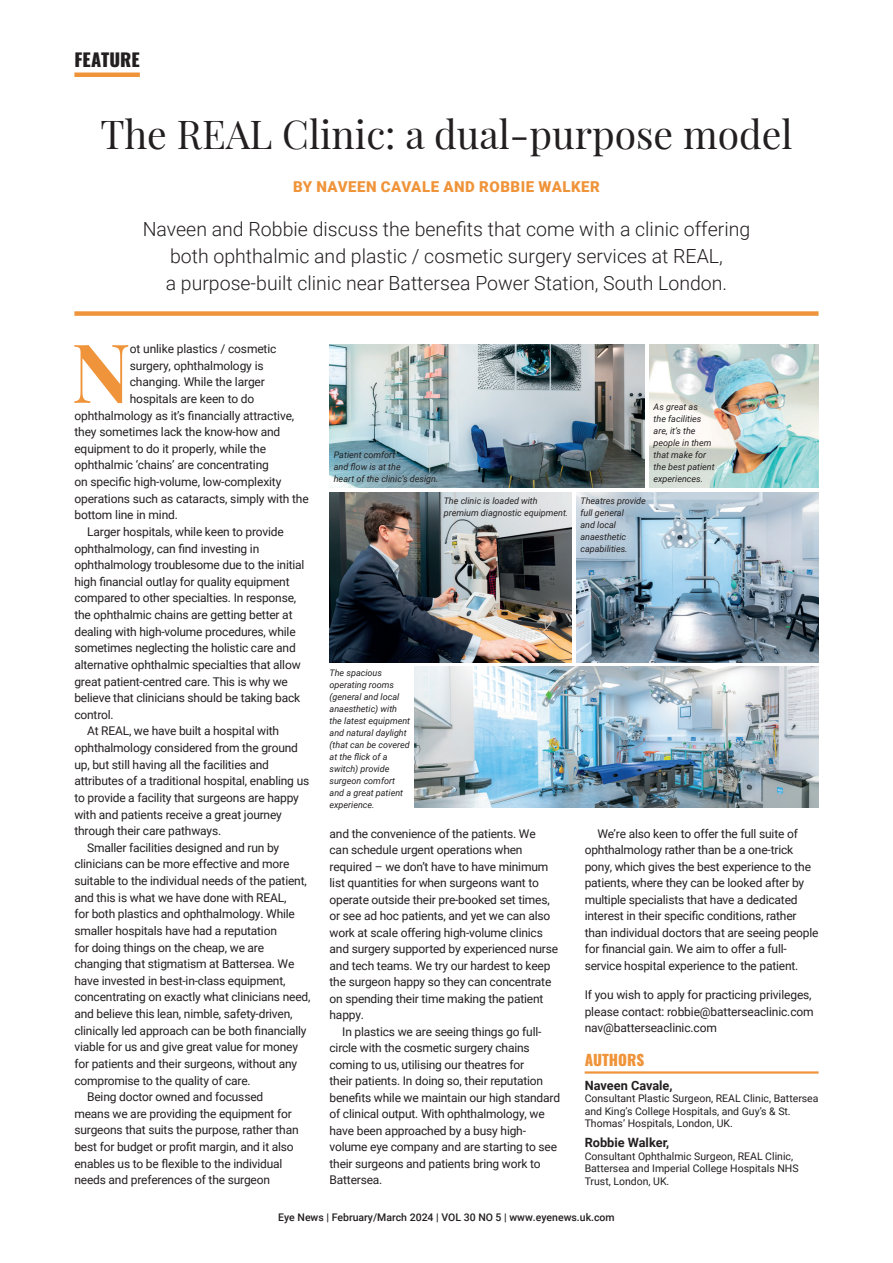
<style>
.page{position:relative;width:893px;height:1263px;background:#fff}
.page>*{position:absolute;margin:0;border:0;box-sizing:border-box;transform-origin:0 0}
.t1{font:700 81.75px "Playfair Display";color:#ef943a}
.t2{font:39px "Playfair Display";color:#231f20}
.t3{font:300 19.5px/27px "Roboto";color:#231f20;text-align:center}
.t4{font:800 18px "Oswald";letter-spacing:.005em;color:#231f20}
.t5{font:900 15px "Roboto";letter-spacing:.035em;color:#ef943a}
.t6{font:800 15px "Oswald";color:#ef943a}
.t7{font:700 12.75px "Roboto";color:#231f20}
.t8{font:12px/16.5px "Roboto";letter-spacing:-.015em;color:#231f20}
.t9{font:10.5px/12.6px "Roboto";color:#231f20}
.t10{font:500 10.5px "Roboto";color:#231f20}
.t11{font:italic 9px/12px "Roboto";color:#231f20}
</style>
<div class="page">
<div style="left:74px;top:311px;width:745px;height:5px;background:#ef943a"></div>
<hr style="left:585px;top:1071px;width:234px;height:2px;background:#ef943a">
<img style="left:330px;top:344px;width:315px;height:143px">
<img style="left:577px;top:492px;width:242px;height:170px">
<img style="left:414px;top:667px;width:405px;height:141px">
<img style="left:330px;top:492px;width:241px;height:170px">
<img style="left:649px;top:344px;width:170px;height:143px">
<div style="left:74px;top:72px;width:66px;height:5px;background:#ef943a"></div>
<h3 class="t4" style="left:74px;top:50px;width:67px">FEATURE</h3>
<h2 class="t2" style="left:100px;top:103px;width:694px">The REAL Clinic: a dual-purpose model</h2>
<p class="t5" style="left:293px;top:176px;width:308px">BY NAVEEN CAVALE AND ROBBIE WALKER</p>
<h3 class="t3" style="left:143px;top:215px;width:609px">Naveen and Robbie discuss the benefits that come with a clinic offering both ophthalmic and plastic / cosmetic surgery services at REAL,<br>a purpose-built clinic near Battersea Power Station, South London.</h3>
<h1 class="t1" style="left:72px;top:308px;width:61px">N</h1>
<p class="t8" style="left:130px;top:340px;width:148px">ot unlike plastics / cosmetic</p>
<p class="t8" style="left:130px;top:357px;width:135px">surgery, ophthalmology is</p>
<p class="t8" style="left:130px;top:373px;width:137px">changing. While the larger</p>
<p class="t8" style="left:130px;top:390px;width:126px">hospitals are keen to do</p>
<p class="t8" style="left:74px;top:407px;width:221px">ophthalmology as it’s financially attractive,</p>
<p class="t8" style="left:74px;top:423px;width:207px">they sometimes lack the know-how and</p>
<p class="t8" style="left:74px;top:440px;width:193px">equipment to do it properly, while the</p>
<p class="t8" style="left:74px;top:456px;width:196px">ophthalmic ‘chains’ are concentrating</p>
<p class="t8" style="left:74px;top:473px;width:209px">on specific high-volume, low-complexity</p>
<p class="t8" style="left:74px;top:490px;width:236px">operations such as cataracts, simply with the</p>
<p class="t8" style="left:74px;top:506px;width:105px">bottom line in mind.</p>
<p class="t8" style="left:87px;top:523px;width:198px">Larger hospitals, while keen to provide</p>
<p class="t8" style="left:74px;top:540px;width:186px">ophthalmology, can find investing in</p>
<p class="t8" style="left:74px;top:556px;width:232px">ophthalmology troublesome due to the initial</p>
<p class="t8" style="left:74px;top:573px;width:217px">high financial outlay for quality equipment</p>
<p class="t8" style="left:74px;top:589px;width:223px">compared to other specialties. In response,</p>
<p class="t8" style="left:74px;top:606px;width:220px">the ophthalmic chains are getting better at</p>
<p class="t8" style="left:74px;top:623px;width:223px">dealing with high-volume procedures, while</p>
<p class="t8" style="left:74px;top:639px;width:223px">sometimes neglecting the holistic care and</p>
<p class="t8" style="left:74px;top:656px;width:228px">alternative ophthalmic specialties that allow</p>
<p class="t8" style="left:74px;top:673px;width:215px">great patient-centred care. This is why we</p>
<p class="t8" style="left:74px;top:689px;width:227px">believe that clinicians should be taking back</p>
<p class="t8" style="left:74px;top:706px;width:41px">control.</p>
<p class="t8" style="left:87px;top:722px;width:193px">At REAL, we have built a hospital with</p>
<p class="t8" style="left:74px;top:739px;width:225px">ophthalmology considered from the ground</p>
<p class="t8" style="left:74px;top:756px;width:196px">up, but still having all the facilities and</p>
<p class="t8" style="left:74px;top:772px;width:236px">attributes of a traditional hospital, enabling us</p>
<p class="t8" style="left:74px;top:789px;width:226px">to provide a facility that surgeons are happy</p>
<p class="t8" style="left:74px;top:805px;width:209px">with and patients receive a great journey</p>
<p class="t8" style="left:74px;top:822px;width:148px">through their care pathways.</p>
<p class="t8" style="left:87px;top:839px;width:194px">Smaller facilities designed and run by</p>
<p class="t8" style="left:74px;top:855px;width:217px">clinicians can be more effective and more</p>
<p class="t8" style="left:74px;top:872px;width:234px">suitable to the individual needs of the patient,</p>
<p class="t8" style="left:74px;top:889px;width:213px">and this is what we have done with REAL,</p>
<p class="t8" style="left:74px;top:905px;width:222px">for both plastics and ophthalmology. While</p>
<p class="t8" style="left:74px;top:922px;width:204px">smaller hospitals have had a reputation</p>
<p class="t8" style="left:74px;top:938px;width:191px">for doing things on the cheap, we are</p>
<p class="t8" style="left:74px;top:955px;width:222px">changing that stigmatism at Battersea. We</p>
<p class="t8" style="left:74px;top:972px;width:213px">have invested in best-in-class equipment,</p>
<p class="t8" style="left:74px;top:988px;width:238px">concentrating on exactly what clinicians need,</p>
<p class="t8" style="left:74px;top:1005px;width:220px">and believe this lean, nimble, safety-driven,</p>
<p class="t8" style="left:74px;top:1022px;width:234px">clinically led approach can be both financially</p>
<p class="t8" style="left:74px;top:1038px;width:225px">viable for us and give great value for money</p>
<p class="t8" style="left:74px;top:1055px;width:224px">for patients and their surgeons, without any</p>
<p class="t8" style="left:74px;top:1071px;width:178px">compromise to the quality of care.</p>
<p class="t8" style="left:87px;top:1088px;width:178px">Being doctor owned and focussed</p>
<p class="t8" style="left:74px;top:1105px;width:219px">means we are providing the equipment for</p>
<p class="t8" style="left:74px;top:1121px;width:226px">surgeons that suits the purpose, rather than</p>
<p class="t8" style="left:74px;top:1138px;width:221px">best for budget or profit margin, and it also</p>
<p class="t8" style="left:74px;top:1155px;width:210px">enables us to be flexible to the individual</p>
<p class="t8" style="left:74px;top:1171px;width:197px">needs and preferences of the surgeon</p>
<p class="t11" style="left:334px;top:449px;width:106px">Patient comfort<br>and flow is at the<br>heart of the clinic’s design.</p>
<p class="t11" style="left:444px;top:494px;width:126px">The clinic is loaded with premium diagnostic equipment.</p>
<p class="t11" style="left:654px;top:401px;width:63px">As great as<br>the facilities are, it’s the people in them that make for the best patient experiences.</p>
<p class="t11" style="left:580px;top:494px;width:67px">Theatres provide full general<br>and local anaesthetic capabilities.</p>
<p class="t11" style="left:330px;top:666px;width:82px">The spacious operating rooms (general and local anaesthetic) with the latest equipment and natural daylight (that can be covered at the flick of a switch) provide surgeon comfort and a great patient experience.</p>
<p class="t8" style="left:330px;top:825px;width:230px">and the convenience of the patients. We<br>can schedule urgent operations when required – we don’t have to have minimum list quantities for when surgeons want to operate outside their pre-booked set times, or see ad hoc patients, and yet we can also work at scale offering high-volume clinics and surgery supported by experienced nurse and tech teams. We try our hardest to keep the surgeon happy so they can concentrate on spending their time making the patient happy.</p>
<p class="t8" style="left:330px;top:1023px;width:232px;text-indent:13px">In plastics we are seeing things go full&shy;circle with the cosmetic surgery chains coming to us, utilising our theatres for<br>their patients. In doing so, their reputation benefits while we maintain our high standard of clinical output. With ophthalmology, we have been approached by a busy high&shy;volume eye company and are starting to see their surgeons and patients bring work to Battersea.</p>
<p class="t8" style="left:585px;top:825px;width:235px;text-indent:13px">We’re also keen to offer the full suite of ophthalmology rather than be a one-trick pony, which gives the best experience to the patients, where they can be looked after by multiple specialists that have a dedicated interest in their specific conditions, rather than individual doctors that are seeing people for financial gain. We aim to offer a full&shy;service hospital experience to the patient.</p>
<p class="t8" style="left:585px;top:986px;width:231px">If you wish to apply for practicing privileges, please contact: robbie@batterseaclinic.com nav@batterseaclinic.com</p>
<p class="t6" style="left:585px;top:1052px;width:61px">AUTHORS</p>
<p class="t7" style="left:585px;top:1076px;width:89px">Naveen Cavale,</p>
<p class="t9" style="left:585px;top:1092px;width:235px">Consultant Plastic Surgeon, REAL Clinic, Battersea and King’s College Hospitals, and Guy’s &amp; St.<br>Thomas’ Hospitals, London, UK.</p>
<p class="t7" style="left:585px;top:1133px;width:86px">Robbie Walker,</p>
<p class="t9" style="left:585px;top:1149px;width:215px">Consultant Ophthalmic Surgeon, REAL Clinic,<br>Battersea and Imperial College Hospitals NHS<br>Trust, London, UK.</p>
<p class="t10" style="left:278px;top:1210px;width:338px">Eye News | February/March 2024 | VOL 30 NO 5 | www.eyenews.uk.com</p>
</div>
